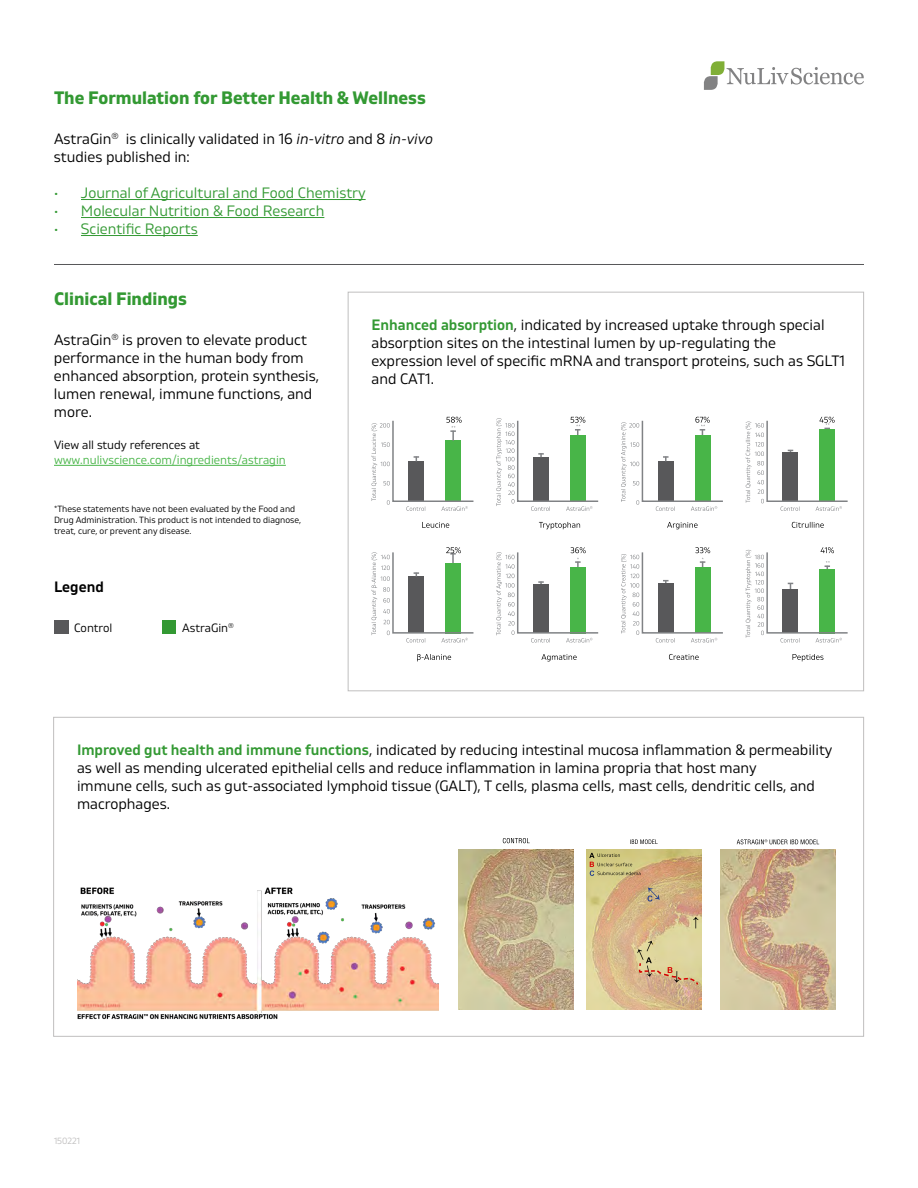
<style>
.page{position:relative;width:918px;height:1188px;background:#fff}
.page>*{position:absolute;margin:0;border:0;box-sizing:border-box;transform-origin:0 0}
.t1{font:700 18px "Gilam";color:#393}
.t2{font:15px/18px "Gilam";color:#000}
.t3{font:15px "Gilam";color:#393}
.t4{font:600 15px "Gilam";color:#000}
.t5{font:12px "Gilam";color:#48b548}
.t6{font:12px "Gilam";color:#000}
.t7{font:9px/10.8px "Gilam";color:#000}
.t8{font:9px "Gilam";color:#c0bfbf}
.s1{font-style:italic}
.s2{font-weight:600;color:#393}
</style>
<div class="page">
<hr style="left:81px;top:199px;width:285px;height:1px;background:#393">
<hr style="left:81px;top:217px;width:243px;height:1px;background:#393">
<hr style="left:81px;top:235px;width:117px;height:1px;background:#393">
<hr style="left:54px;top:465px;width:232px;height:1px;background:#48b548">
<hr style="left:54px;top:264px;width:810px;height:1px;background:#58585a">
<svg style="left:704px;top:61px;width:160px;height:29px"></svg>
<div style="left:54px;top:620px;width:14px;height:14px;background:#58585a"></div>
<div style="left:162px;top:620px;width:14px;height:14px;background:#393"></div>
<img style="left:77px;top:887px;width:361px;height:133px">
<img style="left:720px;top:850px;width:116px;height:159px">
<svg style="left:737px;top:839px;width:82px;height:5px"></svg>
<img style="left:459px;top:850px;width:115px;height:160px">
<svg style="left:503px;top:838px;width:27px;height:5px"></svg>
<img style="left:587px;top:850px;width:114px;height:160px">
<svg style="left:637px;top:941px;width:63px;height:45px;background:#d6c291"></svg>
<svg style="left:647px;top:888px;width:13px;height:14px"></svg>
<svg style="left:693px;top:917px;width:5px;height:11px"></svg>
<svg style="left:630px;top:839px;width:28px;height:5px"></svg>
<svg style="left:589px;top:853px;width:51px;height:23px"></svg>
<svg style="left:422px;top:522px;width:27px;height:6px"></svg>
<svg style="left:539px;top:522px;width:41px;height:7px"></svg>
<svg style="left:667px;top:522px;width:31px;height:7px"></svg>
<svg style="left:792px;top:522px;width:32px;height:6px"></svg>
<svg style="left:372px;top:417px;width:102px;height:94px"></svg>
<svg style="left:496px;top:417px;width:103px;height:94px"></svg>
<svg style="left:621px;top:417px;width:102px;height:94px"></svg>
<svg style="left:746px;top:417px;width:102px;height:94px"></svg>
<svg style="left:417px;top:654px;width:34px;height:7px"></svg>
<svg style="left:541px;top:654px;width:36px;height:7px"></svg>
<svg style="left:669px;top:654px;width:30px;height:6px"></svg>
<svg style="left:793px;top:654px;width:30px;height:7px"></svg>
<svg style="left:746px;top:547px;width:102px;height:96px"></svg>
<svg style="left:621px;top:547px;width:102px;height:96px"></svg>
<svg style="left:496px;top:547px;width:103px;height:96px"></svg>
<svg style="left:372px;top:547px;width:102px;height:96px"></svg>
<p class="t1" style="left:54px;top:84px;width:373px">The Formulation for Better Health &amp; Wellness</p>
<p class="t2" style="left:54px;top:129px;width:380px">AstraGin<sup>®</sup> is clinically validated in 16 <span class="s1">in-vitro</span> and 8 <span class="s1">in-vivo </span>studies published in:</p>
<p class="t3" style="left:54px;top:181px;width:313px">• Journal of Agricultural and Food Chemistry</p>
<p class="t3" style="left:54px;top:199px;width:272px">• Molecular Nutrition &amp; Food Research</p>
<p class="t3" style="left:54px;top:217px;width:145px">• Scientific Reports</p>
<p class="t1" style="left:54px;top:286px;width:134px">Clinical Findings</p>
<p class="t2" style="left:54px;top:330px;width:267px">AstraGin<sup>®</sup> is proven to elevate product performance in the human body from enhanced absorption, protein synthesis, lumen renewal, immune functions, and more.</p>
<p class="t6" style="left:54px;top:436px;width:147px">View all study references at</p>
<p class="t5" style="left:54px;top:451px;width:233px">www.nulivscience.com/ingredients/astragin</p>
<p class="t7" style="left:54px;top:503px;width:249px">*These statements have not been evaluated by the Food and<br>Drug Administration. This product is not intended to diagnose, treat, cure, or prevent any disease.</p>
<p class="t4" style="left:54px;top:575px;width:51px">Legend</p>
<p class="t6" style="left:74px;top:619px;width:40px">Control</p>
<p class="t6" style="left:182px;top:619px;width:53px">AstraGin<sup>®</sup></p>
<p class="t2" style="left:372px;top:315px;width:475px"><span class="s2">Enhanced absorption</span>, indicated by increased uptake through special absorption sites on the intestinal lumen by up-regulating the expression level of specific mRNA and transport proteins, such as SGLT1 and CAT1.</p>
<p class="t2" style="left:77px;top:740px;width:757px"><span class="s2">Improved gut health and immune functions</span>, indicated by reducing intestinal mucosa inflammation &amp; permeability as well as mending ulcerated epithelial cells and reduce inflammation in lamina propria that host many<br>immune cells, such as gut-associated lymphoid tissue (GALT), T cells, plasma cells, mast cells, dendritic cells, and macrophages.</p>
<p class="t8" style="left:54px;top:1134px;width:28px">150221</p>
</div>
